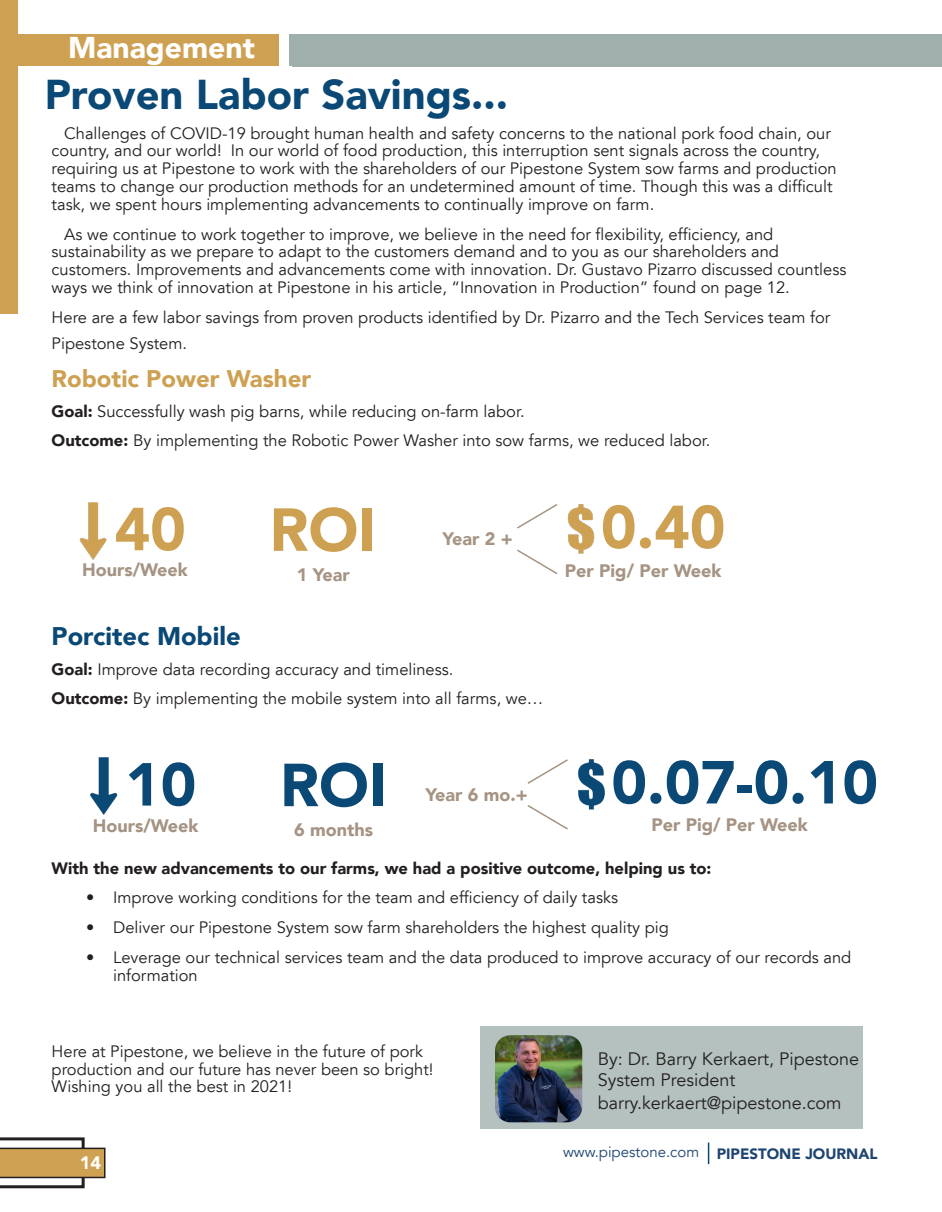
<style>
.page{position:relative;width:942px;height:1212px;background:#fff}
.page>*{position:absolute;margin:0;border:0;box-sizing:border-box;transform-origin:0 0}
.t1{font:900 60px "Avenir LT";color:#0a4875}
.t2{font:900 60px "Avenir LT";color:#cea152}
.t3{font:900 41.7px "Avenir LT";color:#0a4875}
.t4{font:900 30px "Avenir LT";color:#fff}
.t5{font:900 25.5px "Avenir LT";color:#0a4875}
.t6{font:900 24px "Avenir LT";color:#cea152}
.t7{font:900 18px "Avenir LT";color:#a59383}
.t8{font:18px/21px "Avenir LT";color:#231f20}
.t9{font:900 18px "Avenir LT";color:#fff}
.t10{font:16.5px/17.9px "Avenir LT";color:#231f20}
.t11{font:900 16.5px "Avenir LT";color:#231f20}
.t12{font:15px "Avenir LT";color:#1e4471}
.t13{font:900 15px "Avenir LT";color:#1e4471}
.s1{font-weight:900}
</style>
<div class="page">
<div style="left:292px;top:35px;width:641px;height:32px;background:#9eafac"></div>
<div style="left:933px;top:35px;width:8px;height:32px;background:#9eafac"></div>
<div style="left:930px;top:34px;width:11px;height:32px;background:#9eafac"></div>
<hr style="left:707px;top:1142px;width:2px;height:22px;background:#074975">
<svg style="left:0;top:1137px;width:105px;height:51px"></svg>
<div style="left:289px;top:34px;width:641px;height:32px;background:#9eafac"></div>
<div style="left:0;top:34px;width:278px;height:32px;background:#cea152"></div>
<div style="left:0;top:0;width:17px;height:313px;background:#cea152"></div>
<img style="left:79px;top:502px;width:28px;height:57px">
<img style="left:567px;top:504px;width:28px;height:50px">
<svg style="left:517px;top:504px;width:41px;height:25px"></svg>
<svg style="left:517px;top:549px;width:41px;height:26px"></svg>
<img style="left:90px;top:757px;width:28px;height:57px">
<img style="left:577px;top:759px;width:28px;height:51px">
<svg style="left:527px;top:759px;width:41px;height:25px"></svg>
<svg style="left:527px;top:805px;width:41px;height:25px"></svg>
<div style="left:480px;top:1026px;width:383px;height:102px;background:#b4c1bf"></div>
<img style="left:495px;top:1035px;width:87px;height:87px">
<p class="t4" style="left:68px;top:30px;width:188px">Management</p>
<p class="t3" style="left:45px;top:69px;width:465px">Proven Labor Savings...</p>
<p class="t10" style="left:52px;top:124px;width:786px;text-indent:13px">Challenges of COVID-19 brought human health and safety concerns to the national pork food chain, our country, and our world! In our world of food production, this interruption sent signals across the country, requiring us at Pipestone to work with the shareholders of our Pipestone System sow farms and production teams to change our production methods for an undetermined amount of time. Though this was a difficult task, we spent hours implementing advancements to continually improve on farm.</p>
<p class="t10" style="left:52px;top:225px;width:796px;text-indent:13px">As we continue to work together to improve, we believe in the need for flexibility, efficiency, and sustainability as we prepare to adapt to the customers demand and to you as our shareholders and customers. Improvements and advancements come with innovation. Dr. Gustavo Pizarro discussed countless ways we think of innovation at Pipestone in his article, “Innovation in Production” found on page 12.</p>
<p class="t10" style="left:52px;top:305px;width:780px;line-height:26px">Here are a few labor savings from proven products identified by Dr. Pizarro and the Tech Services team for<br>Pipestone System.</p>
<p class="t6" style="left:52px;top:364px;width:261px">Robotic Power Washer</p>
<p class="t10" style="left:52px;top:402px;width:474px"><span class="s1">Goal:</span> Successfully wash pig barns, while reducing on-farm labor.</p>
<p class="t10" style="left:52px;top:432px;width:660px"><span class="s1">Outcome:</span> By implementing the Robotic Power Washer into sow farms, we reduced labor.</p>
<p class="t2" style="left:115px;top:493px;width:73px">40</p>
<p class="t7" style="left:82px;top:559px;width:107px">Hours/Week</p>
<p class="t2" style="left:269px;top:493px;width:108px">ROI</p>
<p class="t7" style="left:297px;top:563px;width:54px">1 Year</p>
<p class="t7" style="left:442px;top:528px;width:72px">Year 2 +</p>
<p class="t5" style="left:52px;top:620px;width:190px">Porcitec Mobile</p>
<p class="t10" style="left:52px;top:660px;width:403px"><span class="s1">Goal:</span> Improve data recording accuracy and timeliness.</p>
<p class="t10" style="left:52px;top:690px;width:493px"><span class="s1">Outcome:</span> By implementing the mobile system into all farms, we…</p>
<p class="t1" style="left:125px;top:748px;width:73px">10</p>
<p class="t7" style="left:93px;top:814px;width:107px">Hours/Week</p>
<p class="t1" style="left:280px;top:749px;width:108px">ROI</p>
<p class="t7" style="left:294px;top:818px;width:80px">6 months</p>
<p class="t7" style="left:425px;top:783px;width:104px">Year 6 mo.+</p>
<p class="t2" style="left:601px;top:491px;width:126px">0.40</p>
<p class="t7" style="left:565px;top:559px;width:158px">Per Pig/ Per Week</p>
<p class="t1" style="left:611px;top:746px;width:268px">0.07-0.10</p>
<p class="t7" style="left:651px;top:814px;width:158px">Per Pig/ Per Week</p>
<p class="t11" style="left:52px;top:857px;width:661px">With the new advancements to our farms, we had a positive outcome, helping us to:</p>
<p class="t10" style="left:86px;top:889px;width:533px">• Improve working conditions for the team and efficiency of daily tasks</p>
<p class="t10" style="left:86px;top:919px;width:584px">• Deliver our Pipestone System sow farm shareholders the highest quality pig</p>
<p class="t10" style="left:113px;top:948px;width:739px;text-indent:-27px">• Leverage our technical services team and the data produced to improve accuracy of our records and information</p>
<p class="t10" style="left:52px;top:1042px;width:383px">Here at Pipestone, we believe in the future of pork production and our future has never been so bright!<br>Wishing you all the best in 2021!</p>
<p class="t9" style="left:80px;top:1151px;width:23px">14</p>
<p class="t8" style="left:597px;top:1048px;width:263px">By: Dr. Barry Kerkaert, Pipestone<br>System President</p>
<p class="t8" style="left:597px;top:1092px;width:245px">barry.kerkaert@pipestone.com</p>
<p class="t12" style="left:563px;top:1142px;width:138px">www.pipestone.com</p>
<p class="t13" style="left:716px;top:1144px;width:162px">PIPESTONE JOURNAL</p>
</div>
